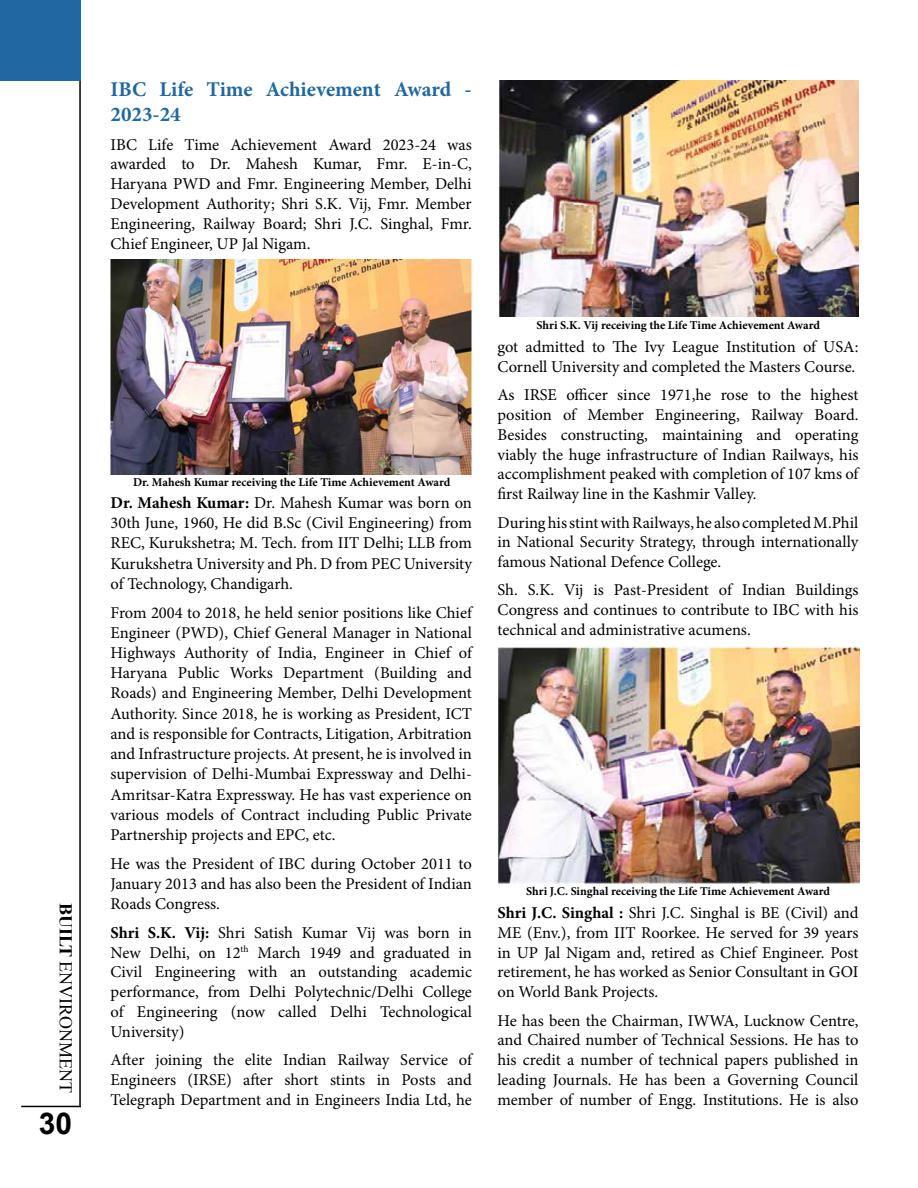
<style>
.page{position:relative;width:918px;height:1188px;background:#fff}
.page>*{position:absolute;margin:0;border:0;box-sizing:border-box;transform-origin:0 0}
.t1{font:700 30px "Arial";color:#000}
.t2{font:700 21px/25.2px "Minion Pro";color:#2068a0}
.t3{font:18px "Times New Roman";color:#000}
.t4{font:16.5px/19.8px "Minion Pro";color:#000;text-align:justify}
.t5{font:700 12px "Minion Pro";color:#000}
.s1{font-weight:700}
</style>
<div class="page">
<hr style="left:79px;top:81px;width:2px;height:1026px;background:#000">
<hr style="left:21px;top:1106px;width:60px;height:1px;background:#000">
<div style="left:0;top:0;width:81px;height:81px;background:#2068a0"></div>
<img style="left:110px;top:260px;width:363px;height:215px">
<img style="left:497px;top:646px;width:362px;height:238px">
<img style="left:498px;top:81px;width:360px;height:235px">
<p class="t3" style="left:78px;top:903px;width:192px;rotate:90deg"><span class="s1">Built</span> Environment</p>
<h1 class="t1" style="left:39px;top:1102px;width:35px">30</h1>
<p class="t2" style="left:111px;top:76px;width:363px">IBC Life Time Achievement Award -<br>2023-24</p>
<p class="t4" style="left:111px;top:134px;width:363px">IBC Life Time Achievement Award 2023-24 was awarded to Dr. Mahesh Kumar, Fmr. E-in-C, Haryana PWD and Fmr. Engineering Member, Delhi Development Authority; Shri S.K. Vij, Fmr. Member Engineering, Railway Board; Shri J.C. Singhal, Fmr.<br>Chief Engineer, UP Jal Nigam.</p>
<p class="t5" style="left:133px;top:474px;width:319px">Dr. Mahesh Kumar receiving the Life Time Achievement Award</p>
<p class="t4" style="left:111px;top:492px;width:363px;line-height:20.2px"><span class="s1">Dr. Mahesh Kumar:</span> Dr. Mahesh Kumar was born on 30th June, 1960, He did B.Sc (Civil Engineering) from REC, Kurukshetra; M. Tech. from IIT Delhi; LLB from Kurukshetra University and Ph. D from PEC University of Technology, Chandigarh.</p>
<p class="t4" style="left:111px;top:602px;width:363px;line-height:20.2px">From 2004 to 2018, he held senior positions like Chief Engineer (PWD), Chief General Manager in National Highways Authority of India, Engineer in Chief of Haryana Public Works Department (Building and Roads) and Engineering Member, Delhi Development Authority. Since 2018, he is working as President, ICT and is responsible for Contracts, Litigation, Arbitration and Infrastructure projects. At present, he is involved in supervision of Delhi-Mumbai Expressway and Delhi-Amritsar-Katra Expressway. He has vast experience on various models of Contract including Public Private Partnership projects and EPC, etc.</p>
<p class="t4" style="left:111px;top:854px;width:363px;line-height:20.2px">He was the President of IBC during October 2011 to January 2013 and has also been the President of Indian Roads Congress.</p>
<p class="t4" style="left:111px;top:923px;width:363px"><span class="s1">Shri S.K. Vij:</span> Shri Satish Kumar Vij was born in New Delhi, on 12<sup>th</sup> March 1949 and graduated in Civil Engineering with an outstanding academic performance, from Delhi Polytechnic/Delhi College of Engineering (now called Delhi Technological University)</p>
<p class="t4" style="left:111px;top:1050px;width:363px">After joining the elite Indian Railway Service of Engineers (IRSE) after short stints in Posts and Telegraph Department and in Engineers India Ltd, he</p>
<p class="t5" style="left:537px;top:316px;width:285px">Shri S.K. Vij receiving the Life Time Achievement Award</p>
<p class="t4" style="left:497px;top:337px;width:362px">got admitted to The Ivy League Institution of USA:<br>Cornell University and completed the Masters Course.</p>
<p class="t4" style="left:497px;top:385px;width:363px">As IRSE officer since 1971,he rose to the highest position of Member Engineering, Railway Board.<br>Besides constructing, maintaining and operating viably the huge infrastructure of Indian Railways, his accomplishment peaked with completion of 107 kms of first Railway line in the Kashmir Valley.</p>
<p class="t4" style="left:497px;top:512px;width:362px">During his stint with Railways, he also completed M.Phil in National Security Strategy, through internationally famous National Defence College.</p>
<p class="t4" style="left:497px;top:580px;width:363px">Sh. S.K. Vij is Past-President of Indian Buildings Congress and continues to contribute to IBC with his technical and administrative acumens.</p>
<p class="t5" style="left:526px;top:883px;width:305px">Shri J.C. Singhal receiving the Life Time Achievement Award</p>
<p class="t4" style="left:497px;top:903px;width:363px"><span class="s1">Shri J.C. Singhal :</span> Shri J.C. Singhal is BE (Civil) and ME (Env.), from IIT Roorkee. He served for 39 years in UP Jal Nigam and, retired as Chief Engineer. Post retirement, he has worked as Senior Consultant in GOI on World Bank Projects.</p>
<p class="t4" style="left:497px;top:1010px;width:363px">He has been the Chairman, IWWA, Lucknow Centre, and Chaired number of Technical Sessions. He has to his credit a number of technical papers published in leading Journals. He has been a Governing Council member of number of Engg. Institutions. He is also</p>
</div>
